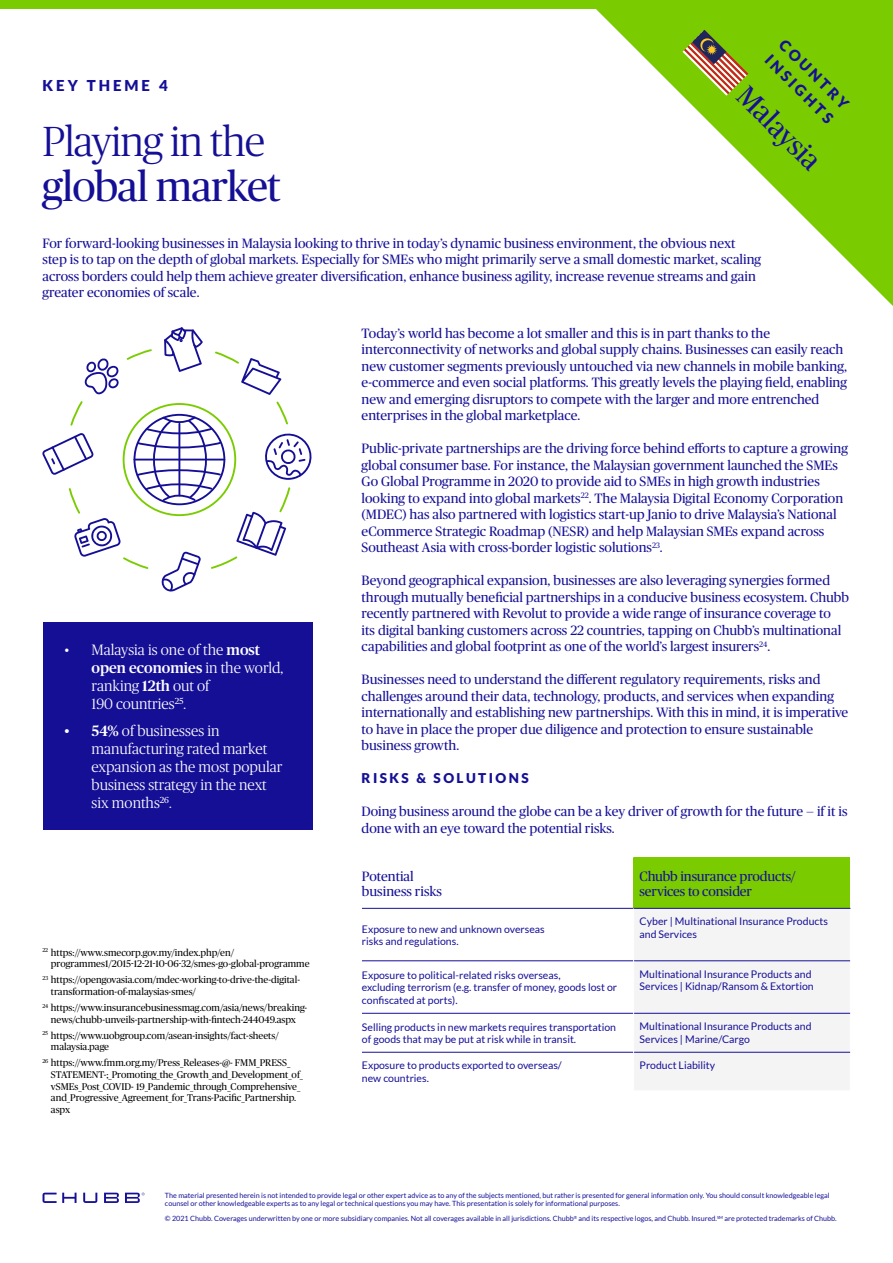
<style>
.page{position:relative;width:893px;height:1263px;background:#fff}
.page>*{position:absolute;margin:0;border:0;box-sizing:border-box;transform-origin:0 0}
.t1{font:300 42px "Chubb Publico";letter-spacing:-.02em;color:#150f96}
.t2{font:42px "Chubb Publico";letter-spacing:-.02em;color:#150f96}
.t3{font:28.5px "Chubb Publico";color:#150f96}
.t4{font:300 15px/18px "Chubb Publico";color:#fff}
.t5{font:900 15px/21px "Lato";letter-spacing:.2em;color:#150f96}
.t6{font:13.5px/16.5px "Chubb Publico";color:#150f96}
.t7{font:900 13.5px "Lato";letter-spacing:.18em;color:#150f96}
.t8{font:10.5px/12.6px "Lato";color:#150f96}
.t9{font:9.75px/11.7px "Chubb Publico";color:#000}
.t10{font:7.2px/7.5px "Lato";color:#150f96}
.s1{font-weight:500}
</style>
<div class="page">
<div style="left:634px;top:857px;width:216px;height:51px;background:#7acb00"></div>
<div style="left:634px;top:909px;width:216px;height:181px;background:#f4f4f4"></div>
<hr style="left:362px;top:908px;width:272px;height:1px;background:#150f96">
<hr style="left:634px;top:908px;width:216px;height:1px;background:#150f96">
<hr style="left:362px;top:960px;width:271px;height:1px;background:#150f96">
<hr style="left:634px;top:960px;width:216px;height:1px;background:#150f96">
<hr style="left:362px;top:1013px;width:271px;height:1px;background:#150f96">
<hr style="left:634px;top:1013px;width:216px;height:1px;background:#150f96">
<hr style="left:362px;top:1052px;width:271px;height:1px;background:#150f96">
<hr style="left:634px;top:1052px;width:216px;height:1px;background:#150f96">
<hr style="left:633px;top:908px;width:1px;height:53px;background:#fff">
<div style="left:43px;top:622px;width:270px;height:207px;background:#150f96"></div>
<svg style="left:127px;top:349px;width:25px;height:11px"></svg>
<svg style="left:164px;top:327px;width:39px;height:45px"></svg>
<svg style="left:215px;top:351px;width:66px;height:44px"></svg>
<svg style="left:42px;top:401px;width:270px;height:190px"></svg>
<svg style="left:84px;top:358px;width:35px;height:36px"></svg>
<div style="left:0;top:0;width:676px;height:9px;background:#7acb00"></div>
<svg style="left:596px;top:0;width:297px;height:306px"></svg>
<svg style="left:43px;top:1192px;width:102px;height:11px"></svg>
<svg style="left:682px;top:30px;width:66px;height:66px;background:#92a634"></svg>
<p class="t5" style="left:789px;top:34px;width:93px;rotate:45deg">COUNTRY<br>INSIGHTS</p>
<p class="t5" style="left:43px;top:75px;width:127px">KEY THEME 4</p>
<h1 class="t1" style="left:43px;top:112px;width:224px">Playing in the</h1>
<h1 class="t2" style="left:43px;top:157px;width:240px">global market</h1>
<p class="t6" style="left:43px;top:234px;width:720px">For forward-looking businesses in Malaysia looking to thrive in today’s dynamic business environment, the obvious next step is to tap on the depth of global markets. Especially for SMEs who might primarily serve a small domestic market, scaling across borders could help them achieve greater diversification, enhance business agility, increase revenue streams and gain greater economies of scale.</p>
<p class="t6" style="left:362px;top:324px;width:487px">Today’s world has become a lot smaller and this is in part thanks to the interconnectivity of networks and global supply chains. Businesses can easily reach new customer segments previously untouched via new channels in mobile banking, e-commerce and even social platforms. This greatly levels the playing field, enabling new and emerging disruptors to compete with the larger and more entrenched enterprises in the global marketplace.</p>
<p class="t6" style="left:362px;top:440px;width:488px">Public-private partnerships are the driving force behind efforts to capture a growing global consumer base. For instance, the Malaysian government launched the SMEs Go Global Programme in 2020 to provide aid to SMEs in high growth industries looking to expand into global markets<sup>22</sup>. The Malaysia Digital Economy Corporation (MDEC) has also partnered with logistics start-up Janio to drive Malaysia’s National eCommerce Strategic Roadmap (NESR) and help Malaysian SMEs expand across Southeast Asia with cross-border logistic solutions<sup>23</sup>.</p>
<p class="t6" style="left:362px;top:572px;width:489px">Beyond geographical expansion, businesses are also leveraging synergies formed through mutually beneficial partnerships in a conducive business ecosystem. Chubb recently partnered with Revolut to provide a wide range of insurance coverage to<br>its digital banking customers across 22 countries, tapping on Chubb’s multinational capabilities and global footprint as one of the world’s largest insurers<sup>24</sup>.</p>
<p class="t6" style="left:362px;top:671px;width:488px">Businesses need to understand the different regulatory requirements, risks and challenges around their data, technology, products, and services when expanding internationally and establishing new partnerships. With this in mind, it is imperative to have in place the proper due diligence and protection to ensure sustainable business growth.</p>
<p class="t7" style="left:362px;top:770px;width:169px">RISKS &amp; SOLUTIONS</p>
<p class="t6" style="left:362px;top:803px;width:487px">Doing business around the globe can be a key driver of growth for the future — if it is done with an eye toward the potential risks.</p>
<p class="t6" style="left:362px;top:868px;width:82px;line-height:15px">Potential business risks</p>
<p class="t6" style="left:640px;top:868px;width:158px;line-height:15px">Chubb insurance products/ services to consider</p>
<p class="t8" style="left:362px;top:922px;width:184px">Exposure to new and unknown overseas risks and regulations.</p>
<p class="t8" style="left:640px;top:915px;width:190px">Cyber | Multinational Insurance Products and Services</p>
<p class="t8" style="left:362px;top:968px;width:257px">Exposure to political-related risks overseas,<br>excluding terrorism (e.g. transfer of money, goods lost or confiscated at ports).</p>
<p class="t8" style="left:640px;top:967px;width:176px">Multinational Insurance Products and<br>Services | Kidnap/Ransom &amp; Extortion</p>
<p class="t8" style="left:362px;top:1020px;width:256px">Selling products in new markets requires transportation of goods that may be put at risk while in transit.</p>
<p class="t8" style="left:640px;top:1020px;width:173px">Multinational Insurance Products and<br>Services | Marine/Cargo</p>
<p class="t8" style="left:362px;top:1059px;width:201px">Exposure to products exported to overseas/ new countries.</p>
<p class="t8" style="left:640px;top:1059px;width:77px">Product Liability</p>
<h2 class="t3" style="left:756px;top:77px;width:107px;rotate:45deg">Malaysia</h2>
<p class="t4" style="left:92px;top:640px;width:193px;text-indent:-27px">• Malaysia is one of the <span class="s1">most open economies</span> in the world, ranking <span class="s1">12th</span> out of<br>190 countries<sup>25</sup>.</p>
<p class="t4" style="left:92px;top:721px;width:192px;text-indent:-27px"><span class="s1">• 54%</span> of businesses in manufacturing rated market expansion as the most popular business strategy in the next six months<sup>26</sup>.</p>
<p class="t9" style="left:51px;top:946px;width:260px;text-indent:-9px"><sup>22</sup> https://www.smecorp.gov.my/index.php/en/ programmes1/2015-12-21-10-06-32/smes-go-global-programme</p>
<p class="t9" style="left:51px;top:973px;width:251px;text-indent:-9px"><sup>23</sup> https://opengovasia.com/mdec-working-to-drive-the-digital&shy;transformation-of-malaysias-smes/</p>
<p class="t9" style="left:42px;top:1001px;width:266px;text-align:center"><sup>24</sup> https://www.insurancebusinessmag.com/asia/news/breaking&shy;news/chubb-unveils-partnership-with-fintech-244049.aspx</p>
<p class="t9" style="left:51px;top:1029px;width:230px;text-indent:-9px"><sup>25</sup> https://www.uobgroup.com/asean-insights/fact-sheets/ malaysia.page</p>
<p class="t9" style="left:51px;top:1056px;width:254px;text-indent:-9px"><sup>26</sup> https://www.fmm.org.my/Press_Releases-@- FMM_PRESS_ STATEMENT-;_Promoting_the_Growth_and_Development_of_ vSMEs_Post_COVID- 19_Pandemic_through_Comprehensive_ and_Progressive_Agreement_for_Trans-Pacific_Partnership. aspx</p>
<p class="t10" style="left:165px;top:1192px;width:666px">The material presented herein is not intended to provide legal or other expert advice as to any of the subjects mentioned, but rather is presented for general information only. You should consult knowledgeable legal counsel or other knowledgeable experts as to any legal or technical questions you may have. This presentation is solely for informational purposes.</p>
<p class="t10" style="left:165px;top:1214px;width:673px">© 2021 Chubb. Coverages underwritten by one or more subsidiary companies. Not all coverages available in all jurisdictions. Chubb<sup>®</sup> and its respective logos, and Chubb. Insured.<sup>SM</sup> are protected trademarks of Chubb.</p>
</div>
